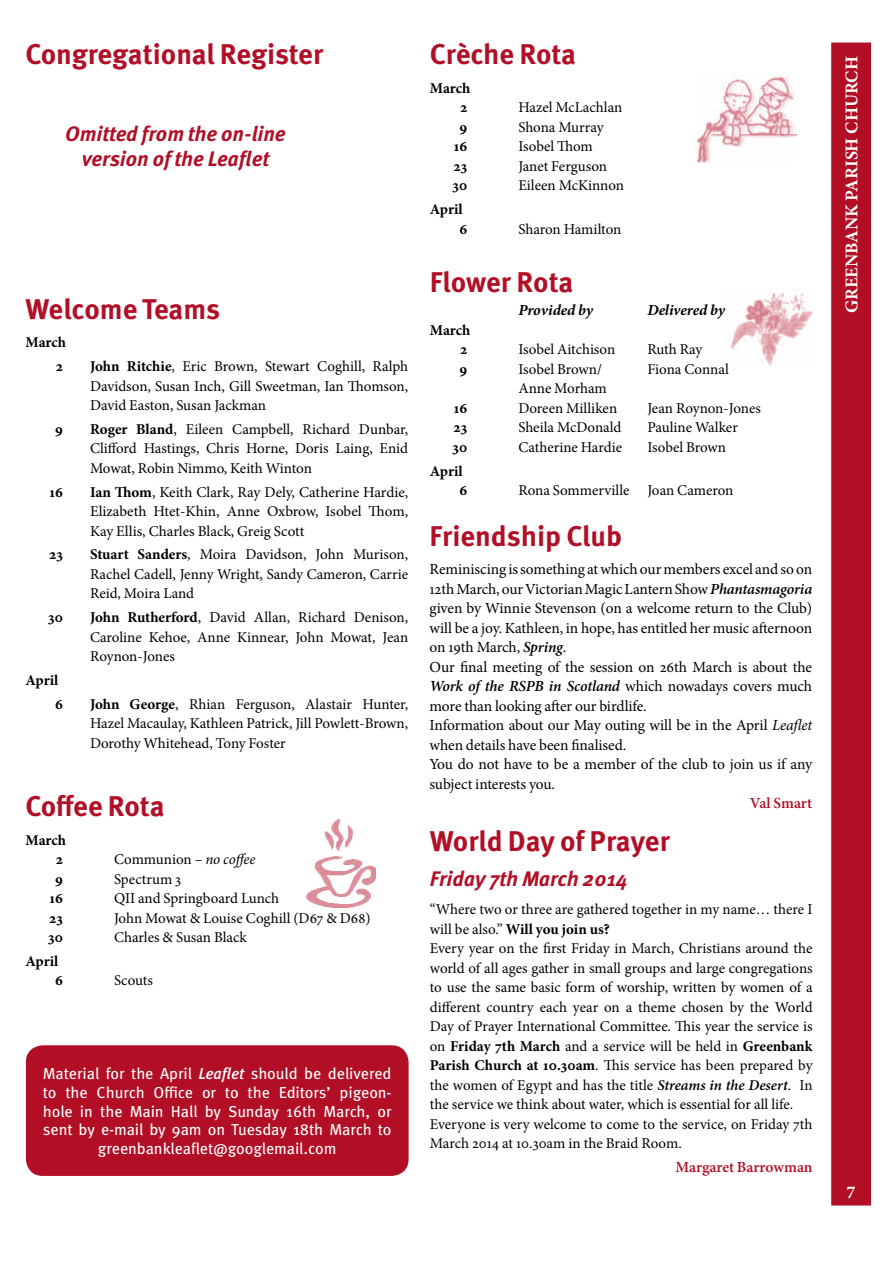
<style>
.page{position:relative;width:893px;height:1263px;background:#fff}
.page>*{position:absolute;margin:0;border:0;box-sizing:border-box;transform-origin:0 0}
.t1{font:700 28.5px "Meta Pro";color:#b20f27}
.t2{font:italic 700 21px/25.2px "Meta Pro";color:#b20f27;text-align:center}
.t3{font:700 18px "Minion Pro";color:#fff}
.t4{font:15.9px/18.8px "Meta Pro";letter-spacing:-.005em;color:#fff;text-align:center}
.t5{font:15.45px/19.5px "Minion Pro";letter-spacing:-.01em;color:#000}
.t6{font:600 15.45px "Minion Pro";letter-spacing:-.005em;color:#b20f27}
.t7{font:italic 700 15.45px "Minion Pro";letter-spacing:-.005em;color:#000}
.t8{font:15px/19.5px "Minion Pro";letter-spacing:-.005em;color:#000;text-align:justify}
.t9{font:700 15px/19.5px "Minion Pro";letter-spacing:-.005em;color:#000;text-align:right}
.s1{font-weight:700}
.s2{font-style:italic}
.s3{font-weight:500;font-style:italic}
.s4{font-weight:600;font-style:italic}
</style>
<div class="page">
<img style="left:695px;top:72px;width:101px;height:91px">
<img style="left:730px;top:292px;width:84px;height:74px">
<div style="left:26px;top:1045px;width:383px;height:131px;background:#b20f27;border-radius:17px"></div>
<img style="left:307px;top:819px;width:68px;height:88px">
<div style="left:831px;top:43px;width:40px;height:1162px;background:#b20f27;border:2px solid #b20f27"></div>
<h1 class="t1" style="left:26px;top:36px;width:299px">Congregational Register</h1>
<h2 class="t2" style="left:65px;top:122px;width:222px">Omitted from the on-line version of the Leaflet</h2>
<h1 class="t1" style="left:26px;top:291px;width:196px">Welcome Teams</h1>
<p class="t9" style="left:26px;top:331px;width:42px;line-height:23.7px">March<br>2</p>
<p class="t8" style="left:90px;top:357px;width:320px"><span class="s1">John Ritchie</span>, Eric Brown, Stewart Coghill, Ralph Davidson, Susan Inch, Gill Sweetman, Ian Thomson, David Easton, Susan Jackman</p>
<p class="t9" style="left:55px;top:419px;width:9px">9</p>
<p class="t8" style="left:90px;top:419px;width:320px"><span class="s1">Roger Bland</span>, Eileen Campbell, Richard Dunbar, Clifford Hastings, Chris Horne, Doris Laing, Enid Mowat, Robin Nimmo, Keith Winton</p>
<p class="t9" style="left:50px;top:482px;width:15px">16</p>
<p class="t8" style="left:90px;top:482px;width:320px"><span class="s1">Ian Thom</span>, Keith Clark, Ray Dely, Catherine Hardie, Elizabeth Htet-Khin, Anne Oxbrow, Isobel Thom, Kay Ellis, Charles Black, Greig Scott</p>
<p class="t9" style="left:49px;top:545px;width:15px">23</p>
<p class="t8" style="left:90px;top:545px;width:320px"><span class="s1">Stuart Sanders</span>, Moira Davidson, John Murison, Rachel Cadell, Jenny Wright, Sandy Cameron, Carrie Reid, Moira Land</p>
<p class="t9" style="left:48px;top:607px;width:16px">30</p>
<p class="t8" style="left:90px;top:608px;width:320px"><span class="s1">John Rutherford</span>, David Allan, Richard Denison, Caroline Kehoe, Anne Kinnear, John Mowat, Jean Roynon-Jones</p>
<p class="t9" style="left:55px;top:668px;width:9px;line-height:23.7px;text-align:left;text-indent:-30px">April<br>6</p>
<p class="t8" style="left:90px;top:694px;width:320px"><span class="s1">John George</span>, Rhian Ferguson, Alastair Hunter, Hazel Macaulay, Kathleen Patrick, Jill Powlett-Brown, Dorothy Whitehead, Tony Foster</p>
<h1 class="t1" style="left:26px;top:788px;width:141px">Coffee Rota</h1>
<p class="t9" style="left:26px;top:830px;width:42px">March<br>2</p>
<p class="t8" style="left:114px;top:849px;width:143px">Communion – <span class="s2">no coffee</span></p>
<p class="t9" style="left:55px;top:869px;width:9px">9</p>
<p class="t8" style="left:114px;top:869px;width:69px">Spectrum 3</p>
<p class="t9" style="left:50px;top:888px;width:15px">16</p>
<p class="t8" style="left:114px;top:888px;width:167px">QII and Springboard Lunch</p>
<p class="t9" style="left:49px;top:908px;width:15px">23</p>
<p class="t8" style="left:114px;top:908px;width:258px">John Mowat &amp; Louise Coghill (D67 &amp; D68)</p>
<p class="t9" style="left:48px;top:927px;width:16px">30</p>
<p class="t8" style="left:114px;top:927px;width:134px">Charles &amp; Susan Black</p>
<p class="t9" style="left:55px;top:951px;width:9px;text-align:left;text-indent:-30px">April<br>6</p>
<p class="t8" style="left:114px;top:971px;width:41px">Scouts</p>
<p class="t4" style="left:43px;top:1065px;width:350px">Material for the April <span class="s3">Leaflet</span> should be delivered to the Church Office or to the Editors’ pigeon&shy;hole in the Main Hall by Sunday 16th March, or sent by e-mail by 9am on Tuesday 18th March to greenbankleaflet@googlemail.com</p>
<h1 class="t1" style="left:430px;top:36px;width:148px">Crèche Rota</h1>
<p class="t9" style="left:430px;top:78px;width:42px">March<br>2</p>
<p class="t8" style="left:518px;top:98px;width:106px">Hazel McLachlan</p>
<p class="t9" style="left:459px;top:117px;width:9px">9</p>
<p class="t8" style="left:518px;top:117px;width:87px">Shona Murray</p>
<p class="t9" style="left:454px;top:137px;width:15px">16</p>
<p class="t8" style="left:518px;top:137px;width:76px">Isobel Thom</p>
<p class="t9" style="left:454px;top:156px;width:15px">23</p>
<p class="t8" style="left:518px;top:156px;width:90px">Janet Ferguson</p>
<p class="t9" style="left:452px;top:176px;width:16px">30</p>
<p class="t8" style="left:518px;top:176px;width:107px">Eileen McKinnon</p>
<p class="t9" style="left:459px;top:199px;width:9px;text-align:left;text-indent:-30px">April<br>6</p>
<p class="t8" style="left:518px;top:219px;width:105px">Sharon Hamilton</p>
<h1 class="t1" style="left:430px;top:264px;width:145px">Flower Rota</h1>
<p class="t7" style="left:518px;top:299px;width:76px">Provided by</p>
<p class="t7" style="left:647px;top:299px;width:79px">Delivered by</p>
<p class="t9" style="left:430px;top:320px;width:42px">March<br>2</p>
<p class="t8" style="left:518px;top:340px;width:98px">Isobel Aitchison</p>
<p class="t8" style="left:647px;top:340px;width:57px">Ruth Ray</p>
<p class="t9" style="left:459px;top:359px;width:9px">9</p>
<p class="t8" style="left:518px;top:359px;width:85px">Isobel Brown/</p>
<p class="t8" style="left:647px;top:359px;width:83px">Fiona Connal</p>
<p class="t8" style="left:518px;top:379px;width:90px">Anne Morham</p>
<p class="t9" style="left:454px;top:398px;width:15px">16</p>
<p class="t8" style="left:518px;top:398px;width:100px">Doreen Milliken</p>
<p class="t8" style="left:647px;top:398px;width:115px">Jean Roynon-Jones</p>
<p class="t9" style="left:454px;top:418px;width:15px">23</p>
<p class="t8" style="left:518px;top:418px;width:105px">Sheila McDonald</p>
<p class="t8" style="left:647px;top:418px;width:92px">Pauline Walker</p>
<p class="t9" style="left:452px;top:437px;width:16px">30</p>
<p class="t8" style="left:518px;top:437px;width:105px">Catherine Hardie</p>
<p class="t8" style="left:647px;top:437px;width:80px">Isobel Brown</p>
<p class="t9" style="left:459px;top:461px;width:9px;text-align:left;text-indent:-30px">April<br>6</p>
<p class="t8" style="left:518px;top:481px;width:217px">Rona Sommerville Joan Cameron</p>
<h1 class="t1" style="left:429px;top:518px;width:194px">Friendship Club</h1>
<p class="t5" style="left:429px;top:560px;width:384px">Reminiscing is something at which our members excel and so on 12th March, our Victorian Magic Lantern Show <span class="s4">Phantasmagoria </span>given by Winnie Stevenson (on a welcome return to the Club) will be a joy. Kathleen, in hope, has entitled her music afternoon on 19th March, <span class="s4">Spring</span>.<br>Our final meeting of the session on 26th March is about the <span class="s4">Work of the RSPB in Scotland</span> which nowadays covers much more than looking after our birdlife.<br>Information about our May outing will be in the April <span class="s2">Leaflet </span>when details have been finalised.<br>You do not have to be a member of the club to join us if any subject interests you.</p>
<p class="t6" style="left:750px;top:793px;width:64px">Val Smart</p>
<h1 class="t1" style="left:430px;top:823px;width:241px">World Day of Prayer</h1>
<h2 class="t2" style="left:430px;top:866px;width:199px">Friday 7th March 2014</h2>
<p class="t8" style="left:430px;top:900px;width:384px;text-align:left">“Where two or three are gathered together in my name… there I will be also.” <span class="s1">Will you join us?<br></span>Every year on the first Friday in March, Christians around the world of all ages gather in small groups and large congregations to use the same basic form of worship, written by women of a different country each year on a theme chosen by the World Day of Prayer International Committee. This year the service is on <span class="s1">Friday 7th March</span> and a service will be held in <span class="s1">Greenbank Parish Church at 10.30am</span>. This service has been prepared by the women of Egypt and has the title <span class="s4">Streams in the Desert</span>. In the service we think about water, which is essential for all life.<br>Everyone is very welcome to come to the service, on Friday 7th March 2014 at 10.30am in the Braid Room.</p>
<p class="t6" style="left:675px;top:1156px;width:139px">Margaret Barrowman</p>
<p class="t3" style="left:839px;top:313px;width:258px;rotate:-90deg">GREENBANK PARISH CHURCH</p>
<p class="t3" style="left:847px;top:1180px;width:10px">7</p>
</div>
